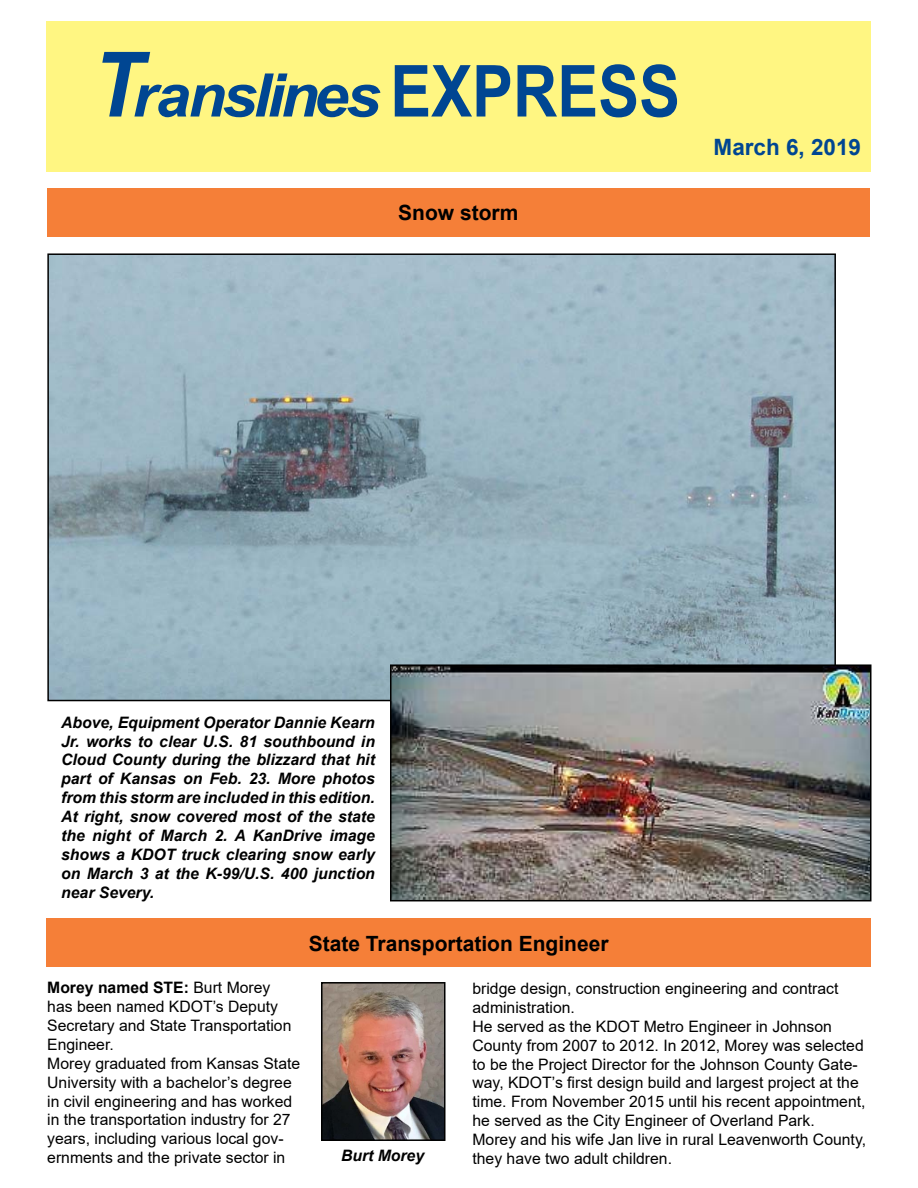
<style>
.page{position:relative;width:918px;height:1188px;background:#fff}
.page>*{position:absolute;margin:0;border:0;box-sizing:border-box;transform-origin:0 0}
.t1{font:italic 700 60.15px "Arial";letter-spacing:-.06em;color:#004692;scale:1.04 1}
.t2{font:700 22.5px "Arial";color:#004692}
.t3{font:700 21px "Arial";color:#000}
.t4{font:15.75px/18.9px "Arial";color:#000}
.t5{font:italic 700 15.75px/18.9px "Arial";color:#000;text-align:justify}
.s1{font-size:90.3px}
.s2{font-style:normal;font-size:71.7px}
.s3{font-weight:700}
</style>
<div class="page">
<div style="left:46px;top:21px;width:825px;height:151px;background:#fff682"></div>
<div style="left:47px;top:188px;width:822px;height:48px;background:#f57f38"></div>
<div style="left:47px;top:919px;width:824px;height:48px;background:#f57f38"></div>
<img style="left:50px;top:256px;width:783px;height:442px">
<img style="left:324px;top:985px;width:119px;height:153px">
<div style="left:321px;top:982px;width:125px;height:159px;border:2px solid #000"></div>
<img style="left:393px;top:667px;width:476px;height:231px">
<div style="left:390px;top:664px;width:482px;height:237px;border:2px solid #000"></div>
<h1 class="t1" style="left:93px;top:55px;width:566px"><span class="s1">T</span>ranslines <span class="s2">EXPRESS</span></h1>
<h3 class="t3" style="left:398px;top:198px;width:122px">Snow storm</h3>
<h2 class="t2" style="left:714px;top:132px;width:149px">March 6, 2019</h2>
<p class="t5" style="left:61px;top:713px;width:315px">Above, Equipment Operator Dannie Kearn Jr. works to clear U.S. 81 southbound in Cloud County during the blizzard that hit part of Kansas on Feb. 23. More photos from this storm are included in this edition.<br>At right, snow covered most of the state the night of March 2. A KanDrive image shows a KDOT truck clearing snow early on March 3 at the K-99/U.S. 400 junction near Severy.</p>
<h3 class="t3" style="left:309px;top:928px;width:301px">State Transportation Engineer</h3>
<p class="t4" style="left:47px;top:978px;width:254px"><span class="s3">Morey named STE:</span> Burt Morey<br>has been named KDOT’s Deputy<br>Secretary and State Transportation<br>Engineer.<br>Morey graduated from Kansas State<br>University with a bachelor’s degree in civil engineering and has worked in the transportation industry for 27 years, including various local gov&shy;ernments and the private sector in</p>
<p class="t5" style="left:341px;top:1147px;width:85px">Burt Morey</p>
<p class="t4" style="left:472px;top:979px;width:395px">bridge design, construction engineering and contract administration.<br>He served as the KDOT Metro Engineer in Johnson County from 2007 to 2012. In 2012, Morey was selected to be the Project Director for the Johnson County Gate&shy;way, KDOT’s first design build and largest project at the time. From November 2015 until his recent appointment, he served as the City Engineer of Overland Park.<br>Morey and his wife Jan live in rural Leavenworth County, they have two adult children.</p>
</div>
